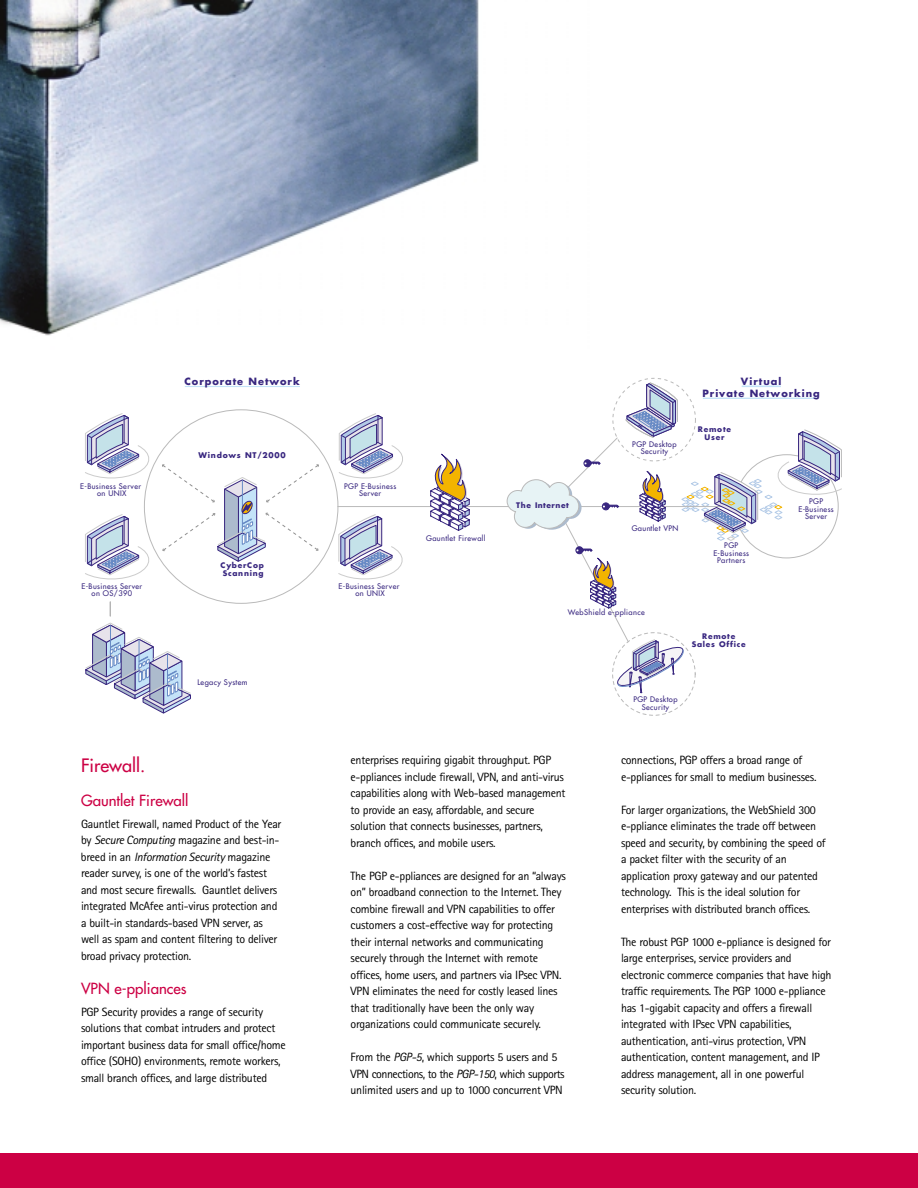
<style>
.page{position:relative;width:918px;height:1188px;background:#fff}
.page>*{position:absolute;margin:0;border:0;box-sizing:border-box;transform-origin:0 0}
.t1{font:18px "Futura";color:#c04}
.t2{font:15px "Futura";color:#c04}
.t3{font:12px/16.5px "Rotis Sans Serif";letter-spacing:-.025em;color:#000}
.t4{font:700 9.75px/12px "Futura";letter-spacing:.1em;color:#38267f;text-align:center}
.t5{font:700 7.65px "Futura";letter-spacing:.1em;color:#38267f}
.t6{font:7.5px/7.5px "Futura";letter-spacing:.05em;color:#38267f;text-align:center}
.t7{font:700 7.5px/8.2px "Futura";letter-spacing:.1em;color:#38267f;text-align:center}
.t8{font:700 7.5px "Futura";letter-spacing:.08em;color:#38267f}
.s1{font-style:italic}
</style>
<div class="page">
<img style="left:0;top:0;width:479px;height:336px">
<div style="left:0;top:1153px;width:918px;height:35px;background:#c04"></div>
<svg style="left:569px;top:437px;width:257px;height:202px"></svg>
<svg style="left:162px;top:464px;width:157px;height:98px"></svg>
<hr style="left:338px;top:506px;width:94px;height:1px;background:#bababa">
<hr style="left:460px;top:506px;width:91px;height:1px;background:#bababa">
<svg style="left:110px;top:602px;width:1px;height:14px"></svg>
<hr style="left:185px;top:386px;width:115px;height:1px;background:#c4e3f8">
<svg style="left:507px;top:479px;width:75px;height:51px"></svg>
<div style="left:576px;top:547px;width:7px;height:7px;border:1px solid #38267f;border-radius:50%"></div>
<div style="left:602px;top:503px;width:8px;height:7px;border:1px solid #38267f;border-radius:50%"></div>
<svg style="left:603px;top:505px;width:16px;height:5px"></svg>
<div style="left:584px;top:460px;width:7px;height:7px;border:1px solid #38267f;border-radius:50%"></div>
<svg style="left:585px;top:462px;width:15px;height:5px"></svg>
<svg style="left:85px;top:623px;width:106px;height:90px"></svg>
<svg style="left:85px;top:514px;width:67px;height:66px"></svg>
<svg style="left:338px;top:514px;width:65px;height:66px"></svg>
<svg style="left:85px;top:413px;width:67px;height:67px"></svg>
<svg style="left:338px;top:413px;width:65px;height:66px"></svg>
<svg style="left:430px;top:453px;width:40px;height:78px"></svg>
<svg style="left:577px;top:549px;width:39px;height:60px"></svg>
<svg style="left:617px;top:639px;width:66px;height:55px"></svg>
<svg style="left:625px;top:382px;width:217px;height:159px"></svg>
<p class="t4" style="left:185px;top:376px;width:117px">Corporate Network</p>
<p class="t4" style="left:703px;top:376px;width:119px">Virtual<br>Private Networking</p>
<p class="t6" style="left:80px;top:483px;width:62px">E-Business Server on UNIX</p>
<p class="t6" style="left:82px;top:583px;width:62px">E-Business Server on OS/390</p>
<p class="t5" style="left:199px;top:451px;width:89px">Windows NT/2000</p>
<p class="t7" style="left:221px;top:562px;width:45px;text-align:left">CyberCop<br>Scanning</p>
<p class="t6" style="left:197px;top:679px;width:52px">Legacy System</p>
<h1 class="t1" style="left:81px;top:757px;width:66px">Firewall.</h1>
<p class="t2" style="left:81px;top:793px;width:109px">Gauntlet Firewall</p>
<p class="t3" style="left:81px;top:817px;width:202px">Gauntlet Firewall, named Product of the Year by <span class="s1">Secure Computing</span> magazine and best-in&shy;breed in an <span class="s1">Information Security</span> magazine reader survey, is one of the world’s fastest and most secure firewalls. Gauntlet delivers integrated McAfee anti-virus protection and a built-in standards-based VPN server, as well as spam and content filtering to deliver broad privacy protection.</p>
<p class="t2" style="left:81px;top:981px;width:107px">VPN e-ppliances</p>
<p class="t3" style="left:81px;top:1005px;width:206px">PGP Security provides a range of security solutions that combat intruders and protect important business data for small office/home office (SOHO) environments, remote workers, small branch offices, and large distributed</p>
<p class="t6" style="left:344px;top:483px;width:54px">PGP E-Business<br>Server</p>
<p class="t6" style="left:339px;top:583px;width:62px">E-Business Server on UNIX</p>
<p class="t6" style="left:426px;top:535px;width:61px">Gauntlet Firewall</p>
<p class="t6" style="left:632px;top:441px;width:46px">PGP Desktop<br>Security</p>
<p class="t7" style="left:698px;top:425px;width:35px">Remote<br>User</p>
<p class="t8" style="left:516px;top:502px;width:54px">The Internet</p>
<p class="t6" style="left:632px;top:525px;width:48px">Gauntlet VPN</p>
<p class="t6" style="left:713px;top:542px;width:37px">PGP<br>E-Business<br>Partners</p>
<p class="t6" style="left:568px;top:609px;width:78px">WebShield e-ppliance</p>
<p class="t7" style="left:692px;top:633px;width:56px">Remote<br>Sales Office</p>
<p class="t6" style="left:633px;top:696px;width:46px">PGP Desktop<br>Security</p>
<p class="t6" style="left:799px;top:498px;width:37px">PGP<br>E-Business<br>Server</p>
<p class="t3" style="left:351px;top:753px;width:216px">enterprises requiring gigabit throughput. PGP e-ppliances include firewall, VPN, and anti-virus capabilities along with Web-based management to provide an easy, affordable, and secure solution that connects businesses, partners, branch offices, and mobile users.</p>
<p class="t3" style="left:351px;top:869px;width:217px">The PGP e-ppliances are designed for an “always on” broadband connection to the Internet. They combine firewall and VPN capabilities to offer customers a cost-effective way for protecting their internal networks and communicating securely through the Internet with remote offices, home users, and partners via IPsec VPN.<br>VPN eliminates the need for costly leased lines that traditionally have been the only way organizations could communicate securely.</p>
<p class="t3" style="left:351px;top:1050px;width:216px">From the <span class="s1">PGP-5</span>, which supports 5 users and 5<br>VPN connections, to the <span class="s1">PGP-150</span>, which supports unlimited users and up to 1000 concurrent VPN</p>
<p class="t3" style="left:621px;top:753px;width:197px">connections, PGP offers a broad range of e-ppliances for small to medium businesses.</p>
<p class="t3" style="left:621px;top:803px;width:206px">For larger organizations, the WebShield 300 e-ppliance eliminates the trade off between speed and security, by combining the speed of a packet filter with the security of an application proxy gateway and our patented technology. This is the ideal solution for enterprises with distributed branch offices.</p>
<p class="t3" style="left:621px;top:935px;width:212px">The robust PGP 1000 e-ppliance is designed for large enterprises, service providers and electronic commerce companies that have high traffic requirements. The PGP 1000 e-ppliance has 1-gigabit capacity and offers a firewall integrated with IPsec VPN capabilities, authentication, anti-virus protection, VPN authentication, content management, and IP address management, all in one powerful security solution.</p>
</div>
